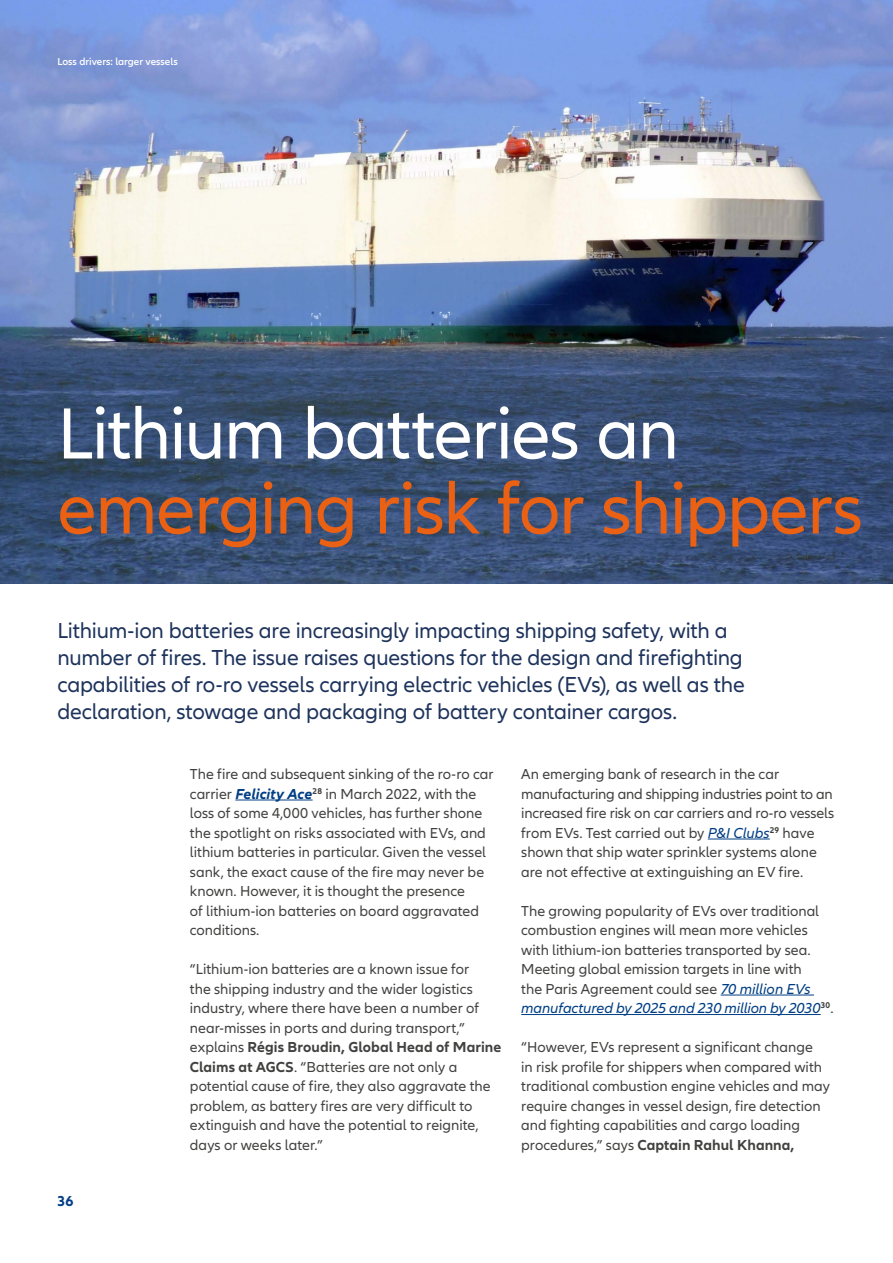
<style>
.page{position:relative;width:893px;height:1263px;background:#fff}
.page>*{position:absolute;margin:0;border:0;box-sizing:border-box;transform-origin:0 0}
.t1{font:75px/75px "Allianz Neo";letter-spacing:-.02em;color:#eb6114}
.Subheadline___CTA_15{font:22.5px/27px "Allianz Neo";letter-spacing:-.01em;color:#1e335c}
.Copy_10_13pt{font:15px/19.5px "Allianz Neo";color:#414140}
.t2{font:700 15px "Allianz Neo";color:#003e84}
.t3{font:600 10.5px "Allianz Neo";color:#fff}
.s1{color:#fff}
.s2{font-weight:700;font-style:italic;color:#003e84}
.s3{font-weight:700}
.s4{font-style:italic;color:#003e84}
</style>
<div class="page">
<img style="left:0;top:0;width:893px;height:584px">
<hr style="left:235px;top:800px;width:78px;height:1px;background:#003e84">
<hr style="left:708px;top:839px;width:62px;height:1px;background:#003e84">
<hr style="left:721px;top:995px;width:93px;height:1px;background:#003e84">
<hr style="left:521px;top:1014px;width:300px;height:1px;background:#003e84">
<p class="t3" style="left:57px;top:56px;width:122px">Loss drivers: larger vessels</p>
<p class="t1" style="left:57px;top:398px;width:807px"><span class="s1">Lithium batteries an </span>emerging risk for shippers</p>
<p class="Subheadline___CTA_15" style="left:57px;top:618px;width:689px">Lithium-ion batteries are increasingly impacting shipping safety, with a number of fires. The issue raises questions for the design and firefighting capabilities of ro-ro vessels carrying electric vehicles (EVs), as well as the declaration, stowage and packaging of battery container cargos.</p>
<p class="t2" style="left:57px;top:1192px;width:18px">36</p>
<p class="Copy_10_13pt" style="left:190px;top:765px;width:305px">The fire and subsequent sinking of the ro-ro car carrier <span class="s2">Felicity Ace</span><sup>28</sup> in March 2022, with the loss of some 4,000 vehicles, has further shone the spotlight on risks associated with EVs, and lithium batteries in particular. Given the vessel sank, the exact cause of the fire may never be known. However, it is thought the presence<br>of lithium-ion batteries on board aggravated conditions.</p>
<p class="Copy_10_13pt" style="left:190px;top:960px;width:313px">“Lithium-ion batteries are a known issue for<br>the shipping industry and the wider logistics industry, where there have been a number of near-misses in ports and during transport,” explains <span class="s3">Régis Broudin, Global Head of Marine Claims at AGCS</span>. “Batteries are not only a potential cause of fire, they also aggravate the problem, as battery fires are very difficult to extinguish and have the potential to reignite, days or weeks later.”</p>
<p class="Copy_10_13pt" style="left:521px;top:765px;width:315px">An emerging bank of research in the car manufacturing and shipping industries point to an increased fire risk on car carriers and ro-ro vessels from EVs. Test carried out by <span class="s4">P&amp;I Clubs</span><sup>29</sup> have shown that ship water sprinkler systems alone are not effective at extinguishing an EV fire.</p>
<p class="Copy_10_13pt" style="left:521px;top:901px;width:314px">The growing popularity of EVs over traditional combustion engines will mean more vehicles with lithium-ion batteries transported by sea.<br>Meeting global emission targets in line with<br>the Paris Agreement could see <span class="s4">70 million EVs manufactured by 2025 and 230 million by 2030</span><sup>30</sup>.</p>
<p class="Copy_10_13pt" style="left:521px;top:1038px;width:310px">“However, EVs represent a significant change<br>in risk profile for shippers when compared with traditional combustion engine vehicles and may require changes in vessel design, fire detection and fighting capabilities and cargo loading procedures,” says <span class="s3">Captain Rahul Khanna,</span></p>
</div>
